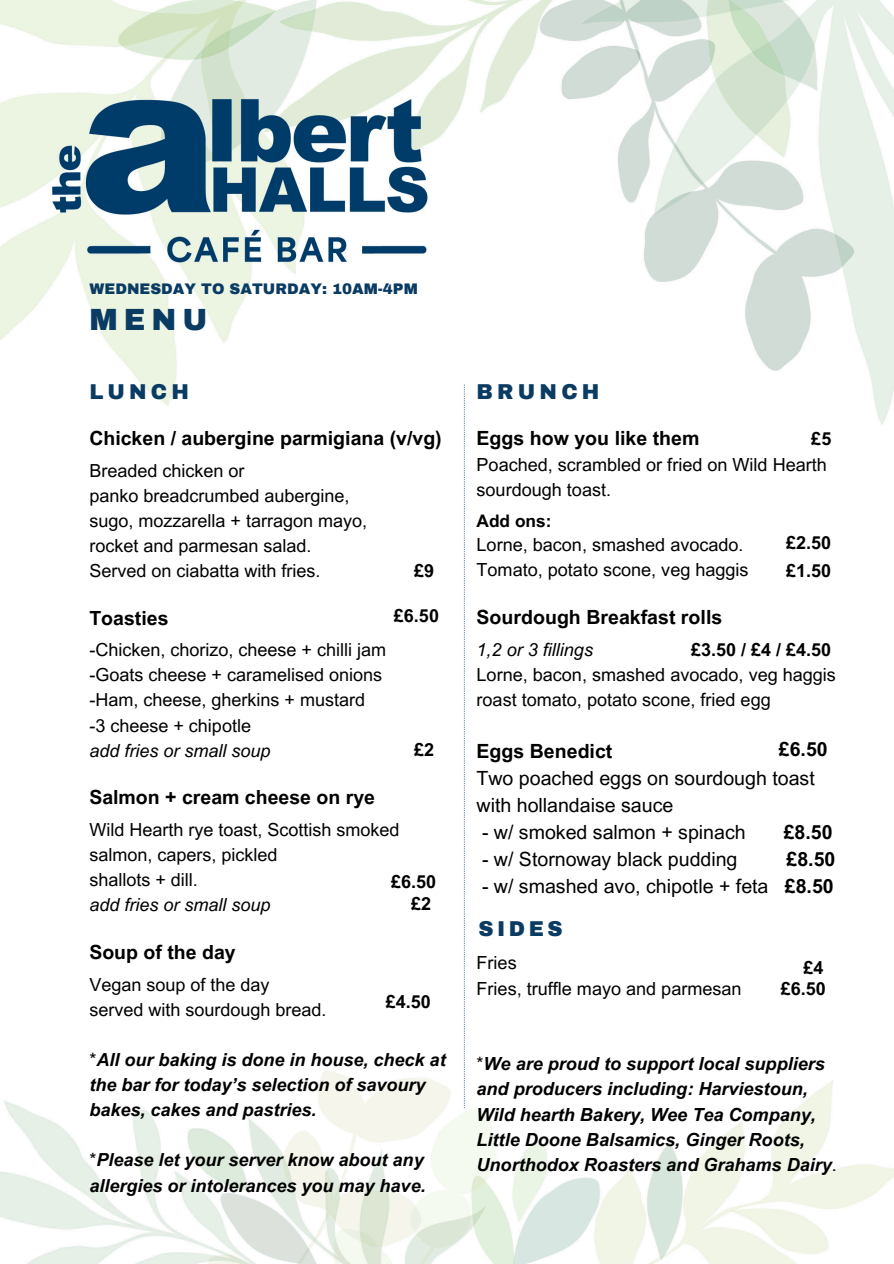
<style>
.page{position:relative;width:894px;height:1264px;background:#fff}
.page>*{position:absolute;margin:0;border:0;box-sizing:border-box;transform-origin:0 0}
.t1{font:900 30px "Archivo";color:#0a3b63}
.t2{font:900 21px "Archivo";letter-spacing:.2em;color:#0a3b63}
.t3{font:700 19.5px "Arial MT Pro";color:#000}
.t4{font:19.5px/27.2px "Arial MT Pro";color:#000}
.t5{font:18px/25.2px "Arial MT Pro";color:#000}
.t6{font:italic 700 18px/25.2px "Arial MT Pro";color:#000}
.t7{font:700 18px "Arial MT Pro";color:#000}
.t8{font:italic 18px "Arial MT Pro";color:#000}
.t9{font:700 17.25px "Arial MT Pro";color:#000}
.t10{font:900 15px "Archivo";color:#0a3b63}
.s1{font-weight:400;font-style:normal}
.s2{font-weight:700}
</style>
<div class="page">
<img style="left:0;top:0;width:893px;height:1263px">
<svg style="left:463px;top:384px;width:2px;height:724px"></svg>
<h6 class="t10" style="left:89px;top:280px;width:330px">WEDNESDAY TO SATURDAY: 10AM-4PM</h6>
<p class="t1" style="left:89px;top:303px;width:119px">MENU</p>
<p class="t2" style="left:89px;top:380px;width:101px">LUNCH</p>
<h1 class="t3" style="left:89px;top:431px;width:354px">Chicken / aubergine parmigiana (v/vg)</h1>
<h3 class="t5" style="left:89px;top:460px;width:157px">Breaded chicken or</h3>
<h4 class="t5" style="left:89px;top:485px;width:262px">panko breadcrumbed aubergine,</h4>
<p class="t5" style="left:89px;top:510px;width:279px">sugo, mozzarella + tarragon mayo,</p>
<p class="t5" style="left:89px;top:535px;width:224px">rocket and parmesan salad.</p>
<p class="t5" style="left:89px;top:560px;width:233px">Served on ciabatta with fries.</p>
<p class="t3" style="left:89px;top:610px;width:81px">Toasties</p>
<p class="t5" style="left:89px;top:639px;width:298px">-Chicken, chorizo, cheese + chilli jam</p>
<h4 class="t5" style="left:89px;top:664px;width:294px">-Goats cheese + caramelised onions</h4>
<p class="t5" style="left:89px;top:689px;width:277px">-Ham, cheese, gherkins + mustard</p>
<p class="t5" style="left:89px;top:715px;width:163px">-3 cheese + chipotle</p>
<p class="t8" style="left:89px;top:743px;width:183px">add fries or small soup</p>
<p class="t3" style="left:89px;top:790px;width:287px">Salmon + cream cheese on rye</p>
<p class="t5" style="left:89px;top:819px;width:312px">Wild Hearth rye toast, Scottish smoked</p>
<h4 class="t5" style="left:89px;top:844px;width:190px">salmon, capers, pickled</h4>
<p class="t5" style="left:89px;top:869px;width:110px">shallots + dill.</p>
<p class="t8" style="left:89px;top:898px;width:183px">add fries or small soup</p>
<p class="t3" style="left:89px;top:944px;width:148px">Soup of the day</p>
<p class="t5" style="left:89px;top:973px;width:182px">Vegan soup of the day</p>
<h4 class="t5" style="left:89px;top:998px;width:239px">served with sourdough bread.</h4>
<p class="t6" style="left:89px;top:1049px;width:358px"><span class="s1">*</span>All our baking is done in house, check at</p>
<p class="t6" style="left:89px;top:1074px;width:337px">the bar for today’s selection of savoury bakes, cakes and pastries.</p>
<p class="t6" style="left:89px;top:1149px;width:338px"><span class="s1">*</span>Please let your server know about any allergies or intolerances you may have.</p>
<p class="t7" style="left:414px;top:564px;width:22px">£9</p>
<h6 class="t7" style="left:394px;top:609px;width:47px">£6.50</h6>
<h6 class="t7" style="left:414px;top:742px;width:22px">£2</h6>
<h3 class="t7" style="left:391px;top:875px;width:47px">£6.50</h3>
<h6 class="t7" style="left:411px;top:896px;width:22px">£2</h6>
<h6 class="t7" style="left:385px;top:995px;width:47px">£4.50</h6>
<p class="t2" style="left:476px;top:380px;width:124px">BRUNCH</p>
<p class="t3" style="left:476px;top:431px;width:224px">Eggs how you like them</p>
<p class="t5" style="left:476px;top:454px;width:352px">Poached, scrambled or fried on Wild Hearth sourdough toast.</p>
<p class="t9" style="left:476px;top:514px;width:76px">Add ons:</p>
<p class="t5" style="left:476px;top:534px;width:273px">Lorne, bacon, smashed avocado.<br>Tomato, potato scone, veg haggis</p>
<p class="t3" style="left:476px;top:609px;width:247px">Sourdough Breakfast rolls</p>
<p class="t8" style="left:476px;top:642px;width:118px">1,2 or 3 fillings</p>
<p class="t5" style="left:476px;top:664px;width:361px">Lorne, bacon, smashed avocado, veg haggis roast tomato, potato scone, fried egg</p>
<p class="t3" style="left:476px;top:743px;width:137px">Eggs Benedict</p>
<p class="t4" style="left:476px;top:767px;width:339px">Two poached eggs on sourdough toast with hollandaise sauce</p>
<p class="t4" style="left:482px;top:821px;width:265px">- w/ smoked salmon + spinach</p>
<p class="t3" style="left:783px;top:825px;width:50px">£8.50</p>
<p class="t4" style="left:482px;top:848px;width:257px">- w/ Stornoway black pudding</p>
<p class="t3" style="left:786px;top:852px;width:50px">£8.50</p>
<p class="t4" style="left:482px;top:875px;width:353px">- w/ smashed avo, chipotle + feta <span class="s2">£8.50</span></p>
<h6 class="t7" style="left:811px;top:432px;width:22px">£5</h6>
<h6 class="t7" style="left:786px;top:536px;width:47px">£2.50</h6>
<h6 class="t7" style="left:786px;top:564px;width:47px">£1.50</h6>
<h6 class="t7" style="left:691px;top:643px;width:142px">£3.50 / £4 / £4.50</h6>
<h6 class="t3" style="left:778px;top:741px;width:50px">£6.50</h6>
<h6 class="t2" style="left:478px;top:917px;width:86px">SIDES</h6>
<p class="t5" style="left:476px;top:952px;width:266px">Fries<br>Fries, truffle mayo and parmesan</p>
<h6 class="t7" style="left:803px;top:961px;width:22px">£4</h6>
<h2 class="t7" style="left:780px;top:982px;width:47px">£6.50</h2>
<p class="t6" style="left:476px;top:1053px;width:362px"><span class="s1">*</span>We are proud to support local suppliers and producers including: Harviestoun, Wild hearth Bakery, Wee Tea Company, Little Doone Balsamics, Ginger Roots, Unorthodox Roasters and Grahams Dairy<span class="s1">.</span></p>
</div>
